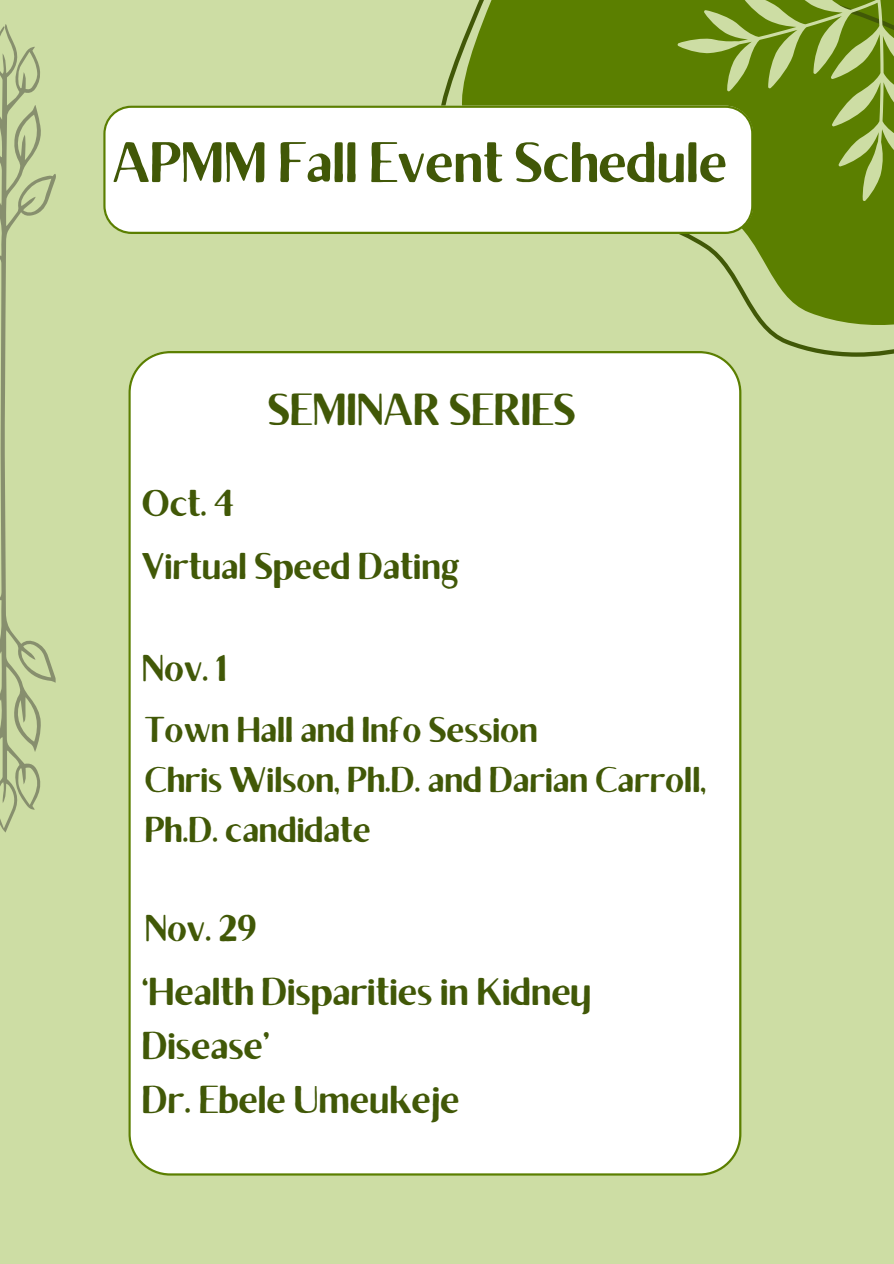
<style>
.page{position:relative;width:894px;height:1264px;background:#fff}
.page>*{position:absolute;margin:0;border:0;box-sizing:border-box;transform-origin:0 0}
.t1{font:57px "Brixton Sans TC";color:#415807}
.t2{font:45px "Brixton Sans TC";color:#415807}
.t3{font:39px/54px "Brixton Sans TC";color:#415807}
.t4{font:37.5px "Brixton Sans TC";color:#415807}
.t5{font:36px/49.5px "Brixton Sans TC";color:#415807}
</style>
<div class="page">
<div style="left:0;top:0;width:893px;height:1263px;background:#cddda4"></div>
<svg style="left:437px;top:0;width:456px;height:357px"></svg>
<svg style="left:0;top:24px;width:56px;height:808px"></svg>
<div style="left:128px;top:351px;width:613px;height:824px;background:#fff"></div>
<div style="left:103px;top:106px;width:650px;height:128px;background:#fff"></div>
<svg style="left:677px;top:0;width:216px;height:201px"></svg>
<p class="t1" style="left:112px;top:142px;width:616px">APMM Fall Event Schedule</p>
<p class="t2" style="left:268px;top:393px;width:309px">SEMINAR SERIES</p>
<p class="t4" style="left:142px;top:489px;width:94px">Oct. 4</p>
<p class="t4" style="left:142px;top:552px;width:320px">Virtual Speed Dating</p>
<p class="t4" style="left:142px;top:654px;width:86px">Nov. 1</p>
<p class="t5" style="left:145px;top:709px;width:395px">Town Hall and Info Session</p>
<p class="t5" style="left:145px;top:759px;width:562px">Chris Wilson, Ph.D. and Darian Carroll,<br>Ph.D. candidate</p>
<p class="t4" style="left:145px;top:914px;width:113px">Nov. 29</p>
<p class="t3" style="left:142px;top:969px;width:450px">‘Health Disparities in Kidney<br>Disease”</p>
<p class="t3" style="left:142px;top:1077px;width:319px">Dr. Ebele Umeukeje</p>
</div>
